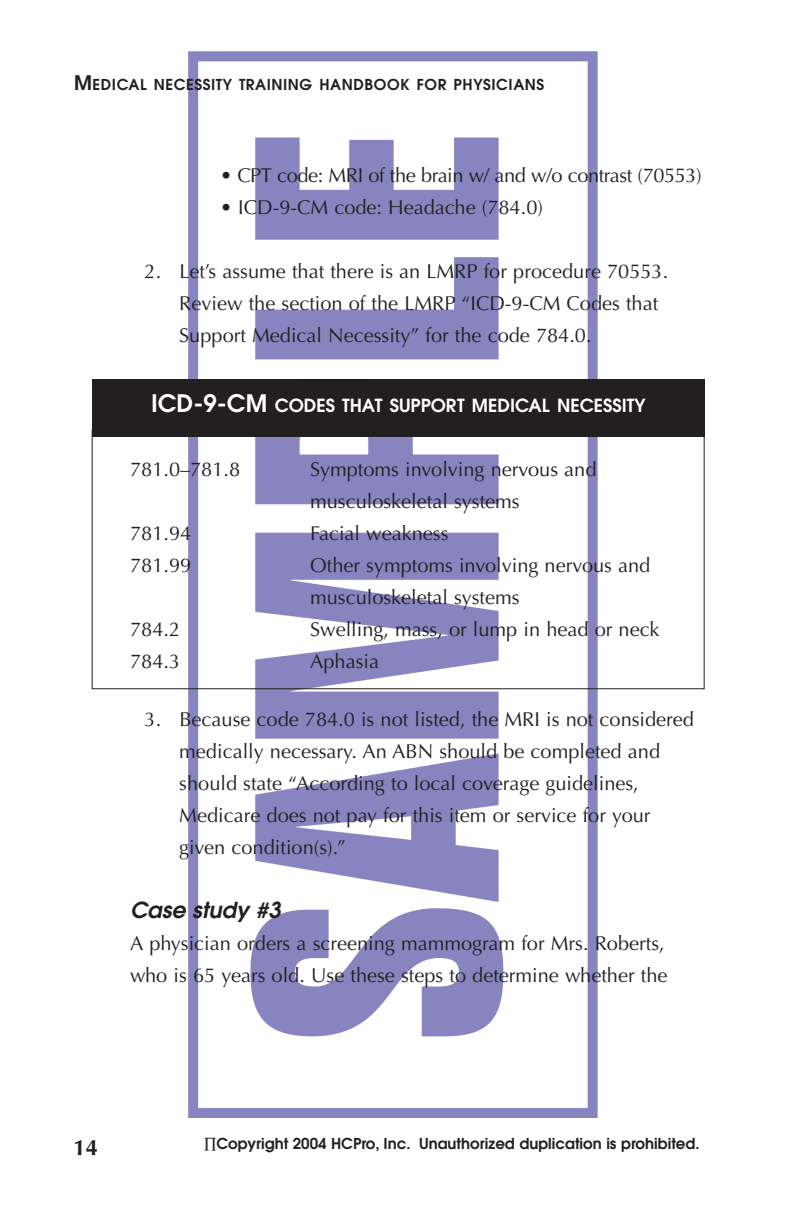
<style>
.page{position:relative;width:792px;height:1224px;background:#fff}
.page>*{position:absolute;margin:0;border:0;box-sizing:border-box;transform-origin:0 0}
.t1{font:italic 600 22px "Avant Garde";color:#231f20}
.t2{font:700 22px "Optima";color:#231f20}
.t3{font:20px/32px "Optima";color:#231f20}
.t4{font:20px "Optima";letter-spacing:-.02em;color:#231f20}
.t5{font:600 18px "Avant Garde";color:#fff}
.t6{font:600 15px "Avant Garde";color:#231f20}
.t7{font:600 15px "Avant Garde";letter-spacing:.035em;color:#231f20}
.s1{font-size:20px}
.s2{font-size:24px}
</style>
<div class="page">
<img style="left:178px;top:51px;width:426px;height:1067px">
<div style="left:92px;top:379px;width:613px;height:57px;background:#231f20"></div>
<p class="t7" style="left:74px;top:79px;width:472px"><span class="s1">M</span>EDICAL NECESSITY TRAINING HANDBOOK FOR PHYSICIANS</p>
<p class="t4" style="left:220px;top:167px;width:483px">• CPT code: MRI of the brain w/ and w/o contrast (70553)</p>
<p class="t3" style="left:220px;top:193px;width:325px">• ICD-9-CM code: Headache (784.0)</p>
<p class="t3" style="left:179px;top:257px;width:490px;text-indent:-35px">2. Let’s assume that there is an LMRP for procedure 70553.<br>Review the section of the LMRP “ICD-9-CM Codes that<br>Support Medical Necessity” for the code 784.0.</p>
<p class="t5" style="left:151px;top:399px;width:496px"><span class="s2">ICD-9-CM</span> CODES THAT SUPPORT MEDICAL NECESSITY</p>
<p class="t3" style="left:130px;top:455px;width:112px">781.0–781.8</p>
<p class="t3" style="left:310px;top:455px;width:288px">Symptoms involving nervous and musculoskeletal systems</p>
<p class="t3" style="left:130px;top:519px;width:63px">781.94</p>
<p class="t3" style="left:310px;top:519px;width:140px">Facial weakness</p>
<p class="t3" style="left:130px;top:551px;width:63px">781.99</p>
<p class="t3" style="left:310px;top:551px;width:342px">Other symptoms involving nervous and musculoskeletal systems</p>
<p class="t3" style="left:130px;top:615px;width:52px">784.2</p>
<p class="t3" style="left:310px;top:615px;width:351px">Swelling, mass, or lump in head or neck</p>
<p class="t3" style="left:130px;top:647px;width:52px">784.3</p>
<p class="t3" style="left:310px;top:647px;width:70px">Aphasia</p>
<p class="t3" style="left:179px;top:705px;width:516px;text-indent:-35px">3. Because code 784.0 is not listed, the MRI is not considered medically necessary. An ABN should be completed and should state “According to local coverage guidelines, Medicare does not pay for this item or service for your given condition(s).”</p>
<p class="t1" style="left:130px;top:902px;width:152px">Case study #3</p>
<p class="t3" style="left:130px;top:929px;width:539px">A physician orders a screening mammogram for Mrs. Roberts, who is 65 years old. Use these steps to determine whether the</p>
<p class="t2" style="left:74px;top:1139px;width:26px">14</p>
<p class="t6" style="left:204px;top:1138px;width:497px">∏Copyright 2004 HCPro, Inc. Unauthorized duplication is prohibited.</p>
</div>
